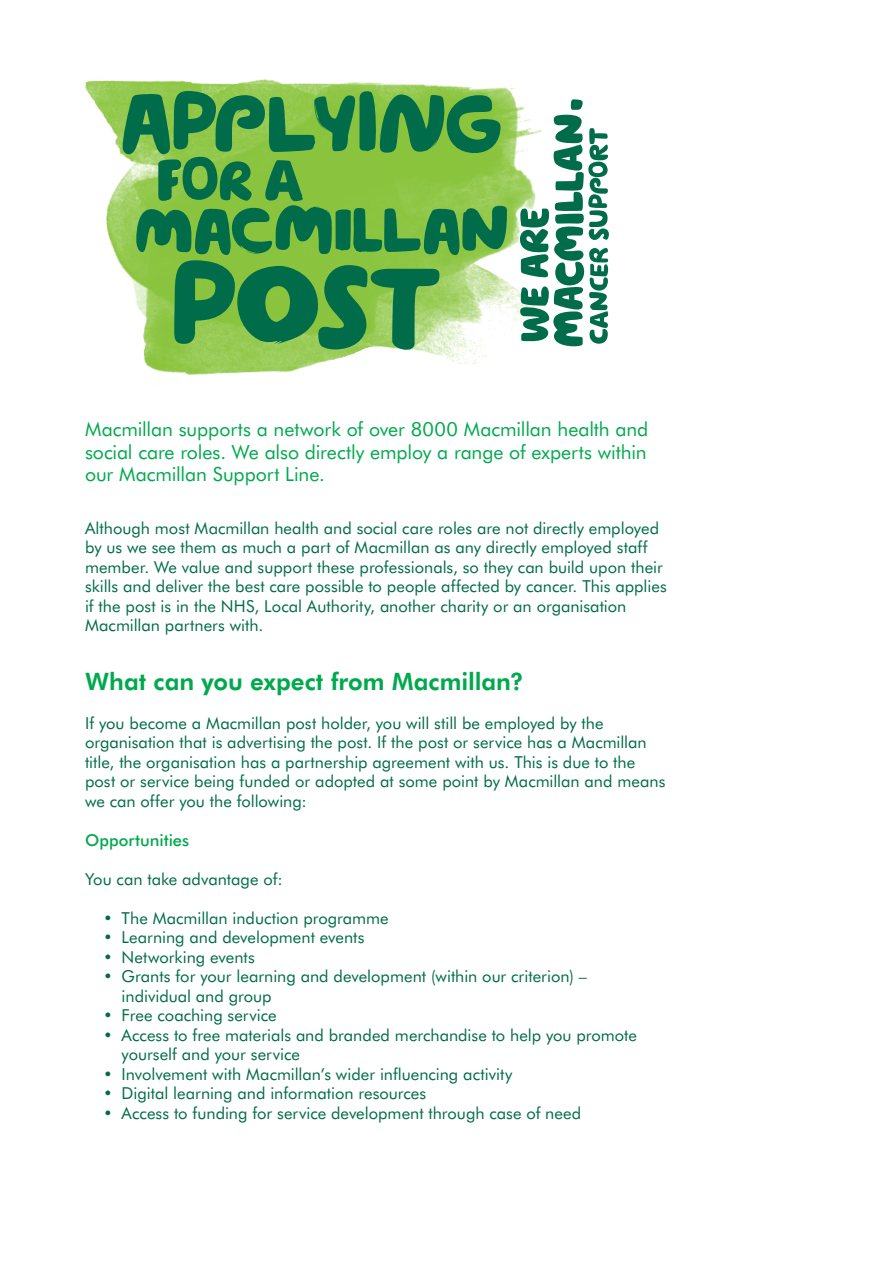
<style>
.page{position:relative;width:893px;height:1263px;background:#fff}
.page>*{position:absolute;margin:0;border:0;box-sizing:border-box;transform-origin:0 0}
.t1{font:800 24px "Futura BT";color:#00a94e}
.t2{font:19.5px/22.5px "Futura BT";letter-spacing:-.005em;color:#00a94e;text-align:justify}
.t3{font:16.5px/19.5px "Futura BT";color:#006c4a}
.t4{font:500 16.5px "Futura BT";color:#00a94e}
</style>
<div class="page">
<img style="left:85px;top:77px;width:493px;height:298px">
<svg style="left:520px;top:99px;width:89px;height:247px"></svg>
<svg style="left:123px;top:90px;width:384px;height:265px;background:#60a755"></svg>
<p class="t2" style="left:85px;top:418px;width:565px">Macmillan supports a network of over 8000 Macmillan health and social care roles. We also directly employ a range of experts within our Macmillan Support Line.</p>
<p class="t3" style="left:85px;top:518px;width:583px">Although most Macmillan health and social care roles are not directly employed by us we see them as much a part of Macmillan as any directly employed staff member. We value and support these professionals, so they can build upon their skills and deliver the best care possible to people affected by cancer. This applies if the post is in the NHS, Local Authority, another charity or an organisation Macmillan partners with.</p>
<h1 class="t1" style="left:85px;top:666px;width:440px">What can you expect from Macmillan?</h1>
<p class="t3" style="left:85px;top:713px;width:582px">If you become a Macmillan post holder, you will still be employed by the organisation that is advertising the post. If the post or service has a Macmillan title, the organisation has a partnership agreement with us. This is due to the post or service being funded or adopted at some point by Macmillan and means we can offer you the following:</p>
<p class="t4" style="left:85px;top:830px;width:106px">Opportunities</p>
<p class="t3" style="left:85px;top:869px;width:199px">You can take advantage of:</p>
<p class="t3" style="left:103px;top:908px;width:287px">• The Macmillan induction programme</p>
<p class="t3" style="left:103px;top:927px;width:263px">• Learning and development events</p>
<p class="t3" style="left:103px;top:947px;width:153px">• Networking events</p>
<p class="t3" style="left:122px;top:966px;width:467px;text-indent:-18px">• Grants for your learning and development (within our criterion) – individual and group</p>
<p class="t3" style="left:103px;top:1005px;width:175px">• Free coaching service</p>
<p class="t3" style="left:122px;top:1025px;width:517px;text-indent:-18px">• Access to free materials and branded merchandise to help you promote yourself and your service</p>
<p class="t3" style="left:103px;top:1064px;width:410px">• Involvement with Macmillan’s wider influencing activity</p>
<p class="t3" style="left:103px;top:1083px;width:324px">• Digital learning and information resources</p>
<p class="t3" style="left:103px;top:1103px;width:479px">• Access to funding for service development through case of need</p>
</div>
